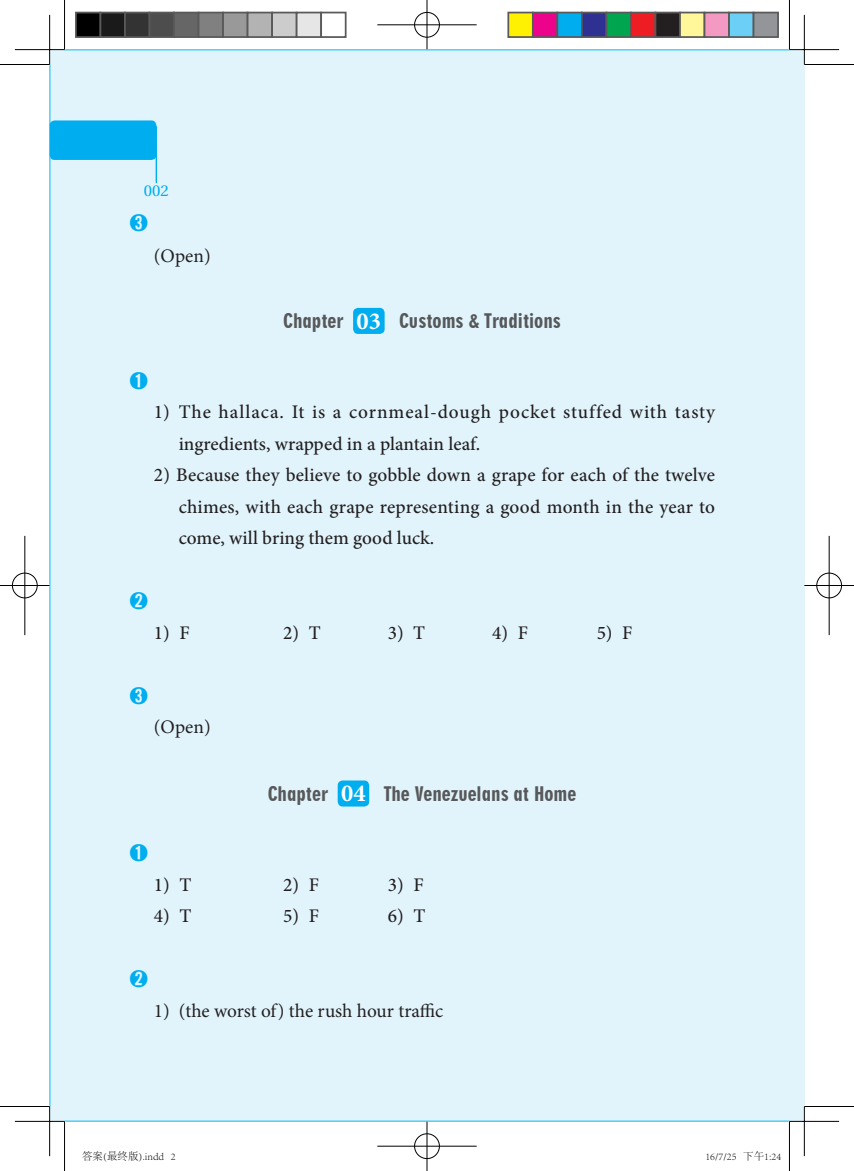
<style>
.page{position:relative;width:854px;height:1171px;background:#fff}
.page>*{position:absolute;margin:0;border:0;box-sizing:border-box;transform-origin:0 0}
.t1{font:500 19.25px/31.5px "Minion Pro";letter-spacing:.01em;color:#231f20;text-align:justify}
.t2{font:500 19.25px/31.5px "Minion Pro";letter-spacing:.04em;color:#231f20}
.t3{font:19.25px "Geometric 706 BT Black Condensed B";color:#57585a}
.t4{font:19.25px "Minion Pro";color:#231f20}
.t5{font:500 19.25px "Adobe Myungjo Std";color:#00aeef}
.t6{font:15.75px "Utopia";color:#00aeef}
.t7{font:300 10.5px "Adobe Song Std";color:#000}
.s1{font-family:"Minion Pro";font-weight:700;font-size:24.5px;color:#fff}
</style>
<div class="page">
<div style="left:50px;top:50px;width:754px;height:1071px;background:#e1f4fc"></div>
<div style="left:50px;top:120px;width:106px;height:40px;background:#00aeef;border-radius:5px"></div>
<svg style="left:156px;top:126px;width:1px;height:57px"></svg>
<div style="left:353px;top:308px;width:31px;height:26px;background:#00aeef;border-radius:5px"></div>
<div style="left:337px;top:780px;width:32px;height:26px;background:#00aeef;border-radius:5px"></div>
<hr style="left:15px;top:49px;width:49px;height:2px;background:#fff">
<hr style="left:789px;top:49px;width:49px;height:2px;background:#fff">
<hr style="left:15px;top:1120px;width:49px;height:2px;background:#fff">
<hr style="left:789px;top:1120px;width:49px;height:2px;background:#fff">
<hr style="left:49px;top:15px;width:2px;height:49px;background:#fff">
<hr style="left:49px;top:1106px;width:2px;height:50px;background:#fff">
<hr style="left:0;top:64px;width:50px;height:1px;background:#000">
<hr style="left:804px;top:64px;width:49px;height:1px;background:#000">
<hr style="left:0;top:1106px;width:50px;height:1px;background:#000">
<hr style="left:804px;top:1106px;width:49px;height:1px;background:#000">
<hr style="left:64px;top:0;width:1px;height:50px;background:#000">
<hr style="left:64px;top:1121px;width:1px;height:50px;background:#000">
<hr style="left:788px;top:0;width:1px;height:50px;background:#000">
<hr style="left:788px;top:1121px;width:1px;height:50px;background:#000">
<hr style="left:15px;top:49px;width:49px;height:1px;background:#000">
<hr style="left:789px;top:49px;width:49px;height:1px;background:#000">
<hr style="left:15px;top:1121px;width:49px;height:1px;background:#000">
<hr style="left:789px;top:1121px;width:49px;height:1px;background:#000">
<hr style="left:49px;top:15px;width:1px;height:49px;background:#000">
<hr style="left:49px;top:1106px;width:1px;height:50px;background:#000">
<hr style="left:803px;top:15px;width:1px;height:49px;background:#000">
<hr style="left:803px;top:1106px;width:1px;height:50px;background:#000">
<div style="left:413px;top:11px;width:27px;height:27px;border:2px solid #fff;border-radius:50%"></div>
<hr style="left:377px;top:24px;width:99px;height:2px;background:#fff">
<hr style="left:426px;top:0;width:2px;height:50px;background:#fff">
<div style="left:414px;top:12px;width:25px;height:25px;border:1px solid #000;border-radius:50%"></div>
<hr style="left:377px;top:25px;width:99px;height:1px;background:#000">
<hr style="left:426px;top:0;width:1px;height:50px;background:#000">
<div style="left:413px;top:1132px;width:27px;height:27px;border:2px solid #fff;border-radius:50%"></div>
<hr style="left:377px;top:1145px;width:99px;height:2px;background:#fff">
<hr style="left:426px;top:1121px;width:2px;height:50px;background:#fff">
<div style="left:414px;top:1133px;width:25px;height:26px;border:1px solid #000;border-radius:50%"></div>
<hr style="left:377px;top:1146px;width:99px;height:1px;background:#000">
<hr style="left:426px;top:1121px;width:1px;height:50px;background:#000">
<div style="left:11px;top:572px;width:27px;height:27px;border:2px solid #fff;border-radius:50%"></div>
<hr style="left:0;top:584px;width:50px;height:2px;background:#fff">
<hr style="left:24px;top:536px;width:2px;height:99px;background:#fff">
<div style="left:12px;top:573px;width:25px;height:25px;border:1px solid #000;border-radius:50%"></div>
<hr style="left:0;top:585px;width:50px;height:1px;background:#000">
<hr style="left:25px;top:536px;width:1px;height:99px;background:#000">
<div style="left:815px;top:572px;width:27px;height:27px;border:2px solid #fff;border-radius:50%"></div>
<hr style="left:804px;top:584px;width:49px;height:2px;background:#fff">
<hr style="left:827px;top:536px;width:3px;height:99px;background:#fff">
<div style="left:816px;top:573px;width:25px;height:25px;border:1px solid #000;border-radius:50%"></div>
<hr style="left:804px;top:585px;width:49px;height:1px;background:#000">
<hr style="left:828px;top:536px;width:1px;height:99px;background:#000">
<div style="left:76px;top:13px;width:24px;height:24px;background:#000"></div>
<div style="left:75px;top:12px;width:26px;height:26px;border:2px solid #595959"></div>
<div style="left:100px;top:13px;width:25px;height:24px;background:#1a1a1a"></div>
<div style="left:99px;top:12px;width:27px;height:26px;border:2px solid #595959"></div>
<div style="left:125px;top:13px;width:24px;height:24px;background:#333"></div>
<div style="left:124px;top:12px;width:26px;height:26px;border:2px solid #595959"></div>
<div style="left:149px;top:13px;width:25px;height:24px;background:#4d4d4d"></div>
<div style="left:148px;top:12px;width:27px;height:26px;border:2px solid #595959"></div>
<div style="left:174px;top:13px;width:24px;height:24px;background:#666"></div>
<div style="left:173px;top:12px;width:26px;height:26px;border:2px solid #595959"></div>
<div style="left:198px;top:13px;width:25px;height:24px;background:#808080"></div>
<div style="left:197px;top:12px;width:27px;height:26px;border:2px solid #595959"></div>
<div style="left:223px;top:13px;width:24px;height:24px;background:#999"></div>
<div style="left:222px;top:12px;width:26px;height:26px;border:2px solid #595959"></div>
<div style="left:247px;top:13px;width:25px;height:24px;background:#b3b3b3"></div>
<div style="left:246px;top:12px;width:27px;height:26px;border:2px solid #595959"></div>
<div style="left:272px;top:13px;width:24px;height:24px;background:#ccc"></div>
<div style="left:271px;top:12px;width:26px;height:26px;border:2px solid #595959"></div>
<div style="left:296px;top:13px;width:25px;height:24px;background:#e6e6e6"></div>
<div style="left:295px;top:12px;width:27px;height:26px;border:2px solid #595959"></div>
<div style="left:320px;top:12px;width:26px;height:26px;border:2px solid #595959"></div>
<div style="left:508px;top:13px;width:24px;height:24px;background:#fff101"></div>
<div style="left:507px;top:12px;width:26px;height:26px;border:2px solid #595959"></div>
<div style="left:532px;top:13px;width:25px;height:24px;background:#ed028c"></div>
<div style="left:531px;top:12px;width:27px;height:26px;border:2px solid #595959"></div>
<div style="left:557px;top:13px;width:24px;height:24px;background:#00aeef"></div>
<div style="left:556px;top:12px;width:26px;height:26px;border:2px solid #595959"></div>
<div style="left:581px;top:13px;width:25px;height:24px;background:#2e3092"></div>
<div style="left:580px;top:12px;width:27px;height:26px;border:2px solid #595959"></div>
<div style="left:606px;top:13px;width:24px;height:24px;background:#00a54f"></div>
<div style="left:605px;top:12px;width:26px;height:26px;border:2px solid #595959"></div>
<div style="left:630px;top:13px;width:25px;height:24px;background:#ee1d23"></div>
<div style="left:629px;top:12px;width:27px;height:26px;border:2px solid #595959"></div>
<div style="left:655px;top:13px;width:24px;height:24px;background:#231f20"></div>
<div style="left:654px;top:12px;width:26px;height:26px;border:2px solid #595959"></div>
<div style="left:679px;top:13px;width:25px;height:24px;background:#fff79a"></div>
<div style="left:678px;top:12px;width:27px;height:26px;border:2px solid #595959"></div>
<div style="left:704px;top:13px;width:24px;height:24px;background:#f499c2"></div>
<div style="left:703px;top:12px;width:26px;height:26px;border:2px solid #595959"></div>
<div style="left:728px;top:13px;width:25px;height:24px;background:#6bcff6"></div>
<div style="left:727px;top:12px;width:27px;height:26px;border:2px solid #595959"></div>
<div style="left:753px;top:13px;width:24px;height:24px;background:#939598"></div>
<div style="left:752px;top:12px;width:26px;height:26px;border:2px solid #595959"></div>
<p class="t6" style="left:144px;top:182px;width:27px">002</p>
<p class="t5" style="left:129px;top:213px;width:21px">➌</p>
<p class="t4" style="left:154px;top:242px;width:58px">(Open)</p>
<p class="t5" style="left:129px;top:371px;width:21px">➊</p>
<p class="t3" style="left:283px;top:309px;width:279px">Chapter <span class="s1">03</span> Customs &amp; Traditions</p>
<p class="t2" style="left:179px;top:396px;width:537px;text-indent:-25px">1) The hallaca. It is a cornmeal-dough pocket stuffed with tasty ingredients, wrapped in a plantain leaf.</p>
<p class="t1" style="left:179px;top:459px;width:537px;text-indent:-25px">2) Because they believe to gobble down a grape for each of the twelve chimes, with each grape representing a good month in the year to come, will bring them good luck.</p>
<p class="t5" style="left:129px;top:591px;width:21px">➋</p>
<p class="t1" style="left:154px;top:617px;width:37px">1) F</p>
<p class="t1" style="left:283px;top:617px;width:39px">2) T</p>
<p class="t1" style="left:387px;top:617px;width:39px">3) T</p>
<p class="t1" style="left:492px;top:617px;width:37px">4) F</p>
<p class="t1" style="left:596px;top:617px;width:37px">5) F</p>
<p class="t5" style="left:129px;top:686px;width:21px">➌</p>
<p class="t4" style="left:154px;top:714px;width:58px">(Open)</p>
<p class="t5" style="left:129px;top:843px;width:21px">➊</p>
<p class="t3" style="left:267px;top:782px;width:310px">Chapter <span class="s1">04</span> The Venezuelans at Home</p>
<p class="t1" style="left:154px;top:869px;width:39px">1) T</p>
<p class="t1" style="left:283px;top:869px;width:37px">2) F</p>
<p class="t1" style="left:387px;top:869px;width:37px">3) F</p>
<p class="t1" style="left:154px;top:900px;width:39px">4) T</p>
<p class="t1" style="left:283px;top:900px;width:37px">5) F</p>
<p class="t1" style="left:387px;top:900px;width:39px">6) T</p>
<p class="t5" style="left:129px;top:969px;width:21px">➋</p>
<p class="t4" style="left:154px;top:998px;width:291px">1) (the worst of) the rush hour traffic</p>
<p class="t7" style="left:82px;top:1151px;width:95px">答案(最终版).indd 2</p>
<p class="t7" style="left:705px;top:1151px;width:77px">16/7/25 下午1:24</p>
</div>
